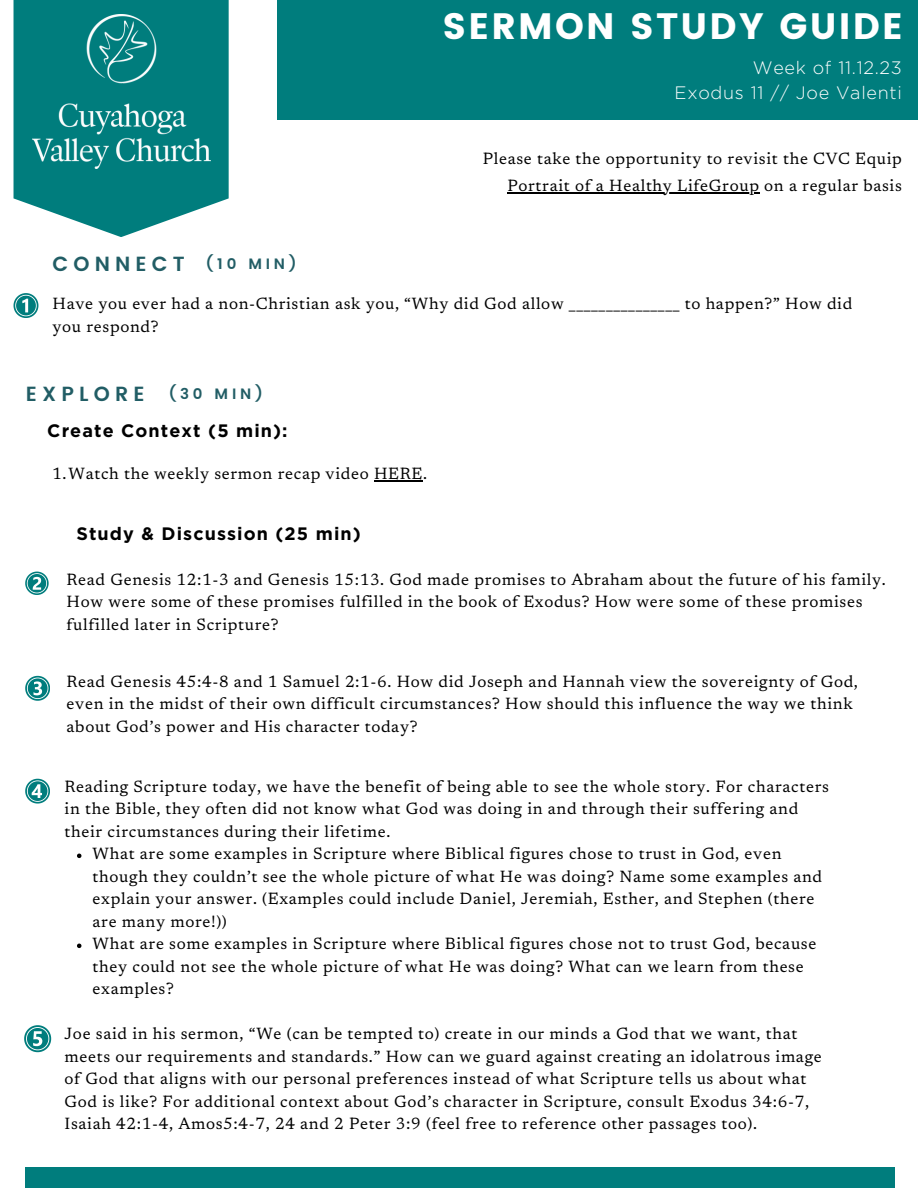
<style>
.page{position:relative;width:918px;height:1188px;background:#fff}
.page>*{position:absolute;margin:0;border:0;box-sizing:border-box;transform-origin:0 0}
.t1{font:36.75px "Poppins";letter-spacing:.06em;color:#fff}
.t2{font:600 20.4px "Poppins";letter-spacing:.25em;color:#215d65}
.t3{font:700 18px "Gotham";letter-spacing:.06em;color:#000}
.t4{font:300 18px "Gotham";letter-spacing:.04em;color:#fff}
.t5{font:16.5px/22.5px "Newsreader";letter-spacing:.04em;color:#000}
.t6{font:600 15px "Poppins";letter-spacing:.25em;color:#215d65}
</style>
<div class="page">
<div style="left:277px;top:0;width:641px;height:119px;background:#007d7d"></div>
<div style="left:25px;top:1167px;width:870px;height:21px;background:#007d7d"></div>
<svg style="left:14px;top:0;width:215px;height:237px;fill:#007d7d"></svg>
<img style="left:32px;top:15px;width:178px;height:154px">
<svg style="left:25px;top:572px;width:24px;height:23px"></svg>
<svg style="left:14px;top:293px;width:24px;height:25px"></svg>
<svg style="left:25px;top:676px;width:25px;height:25px"></svg>
<svg style="left:25px;top:779px;width:25px;height:24px"></svg>
<svg style="left:24px;top:1025px;width:27px;height:27px"></svg>
<hr style="left:374px;top:480px;width:49px;height:1px;background:#000">
<hr style="left:507px;top:192px;width:253px;height:1px;background:#000">
<svg style="left:77px;top:854px;width:4px;height:4px"></svg>
<svg style="left:77px;top:944px;width:4px;height:4px"></svg>
<p class="t1" style="left:442px;top:5px;width:462px">SERMON STUDY GUIDE</p>
<p class="t4" style="left:753px;top:59px;width:151px">Week of 11.12.23</p>
<p class="t4" style="left:675px;top:84px;width:229px">Exodus 11 // Joe Valenti</p>
<p class="t5" style="left:483px;top:149px;width:421px">Please take the opportunity to revisit the CVC Equip</p>
<p class="t5" style="left:507px;top:176px;width:396px">Portrait of a Healthy LifeGroup on a regular basis</p>
<p class="t6" style="left:206px;top:255px;width:92px">(10 MIN)</p>
<p class="t2" style="left:53px;top:252px;width:133px">CONNECT</p>
<p class="t5" style="left:53px;top:294px;width:801px">Have you ever had a non-Christian ask you, “Why did God allow _______________ to happen?” How did</p>
<p class="t5" style="left:53px;top:317px;width:107px">you respond?</p>
<p class="t2" style="left:26px;top:382px;width:120px">EXPLORE</p>
<p class="t6" style="left:169px;top:385px;width:95px">(30 MIN)</p>
<p class="t3" style="left:47px;top:423px;width:242px">Create Context (5 min):</p>
<p class="t5" style="left:52px;top:464px;width:376px">1.Watch the weekly sermon recap video HERE.</p>
<p class="t3" style="left:76px;top:526px;width:286px">Study &amp; Discussion (25 min)</p>
<p class="t5" style="left:67px;top:569px;width:821px">Read Genesis 12:1-3 and Genesis 15:13. God made promises to Abraham about the future of his family.<br>How were some of these promises fulfilled in the book of Exodus? How were some of these promises fulfilled later in Scripture?</p>
<p class="t5" style="left:67px;top:672px;width:793px">Read Genesis 45:4-8 and 1 Samuel 2:1-6. How did Joseph and Hannah view the sovereignty of God, even in the midst of their own difficult circumstances? How should this influence the way we think about God’s power and His character today?</p>
<p class="t5" style="left:65px;top:777px;width:766px">Reading Scripture today, we have the benefit of being able to see the whole story. For characters in the Bible, they often did not know what God was doing in and through their suffering and their circumstances during their lifetime.</p>
<p class="t5" style="left:93px;top:844px;width:731px">What are some examples in Scripture where Biblical figures chose to trust in God, even though they couldn’t see the whole picture of what He was doing? Name some examples and explain your answer. (Examples could include Daniel, Jeremiah, Esther, and Stephen (there are many more!))</p>
<p class="t5" style="left:93px;top:934px;width:725px">What are some examples in Scripture where Biblical figures chose not to trust God, because they could not see the whole picture of what He was doing? What can we learn from these examples?</p>
<p class="t5" style="left:65px;top:1024px;width:759px">Joe said in his sermon, “We (can be tempted to) create in our minds a God that we want, that meets our requirements and standards.” How can we guard against creating an idolatrous image of God that aligns with our personal preferences instead of what Scripture tells us about what God is like? For additional context about God’s character in Scripture, consult Exodus 34:6-7, Isaiah 42:1-4, Amos5:4-7, 24 and 2 Peter 3:9 (feel free to reference other passages too).</p>
</div>
